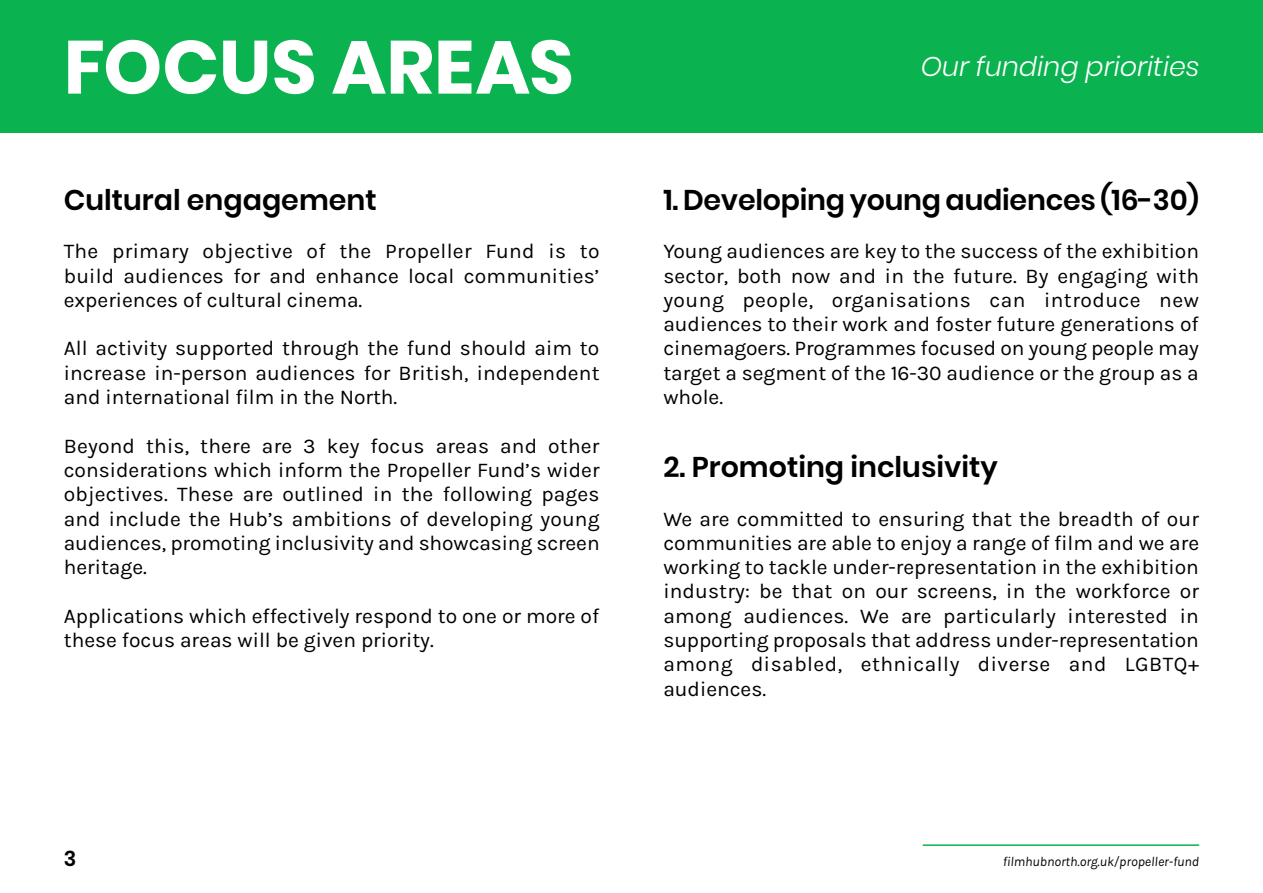
<style>
.page{position:relative;width:1263px;height:893px;background:#fff}
.page>*{position:absolute;margin:0;border:0;box-sizing:border-box;transform-origin:0 0}
.Page_Header{font:700 75px "Poppins";color:#fff}
.Section_Header{font:600 28.5px "Poppins";color:#000}
.Page_Sub-Header{font:italic 300 27px "Poppins";color:#fff}
.Body_Text{font:21px/24.3px "Karla";color:#000;text-align:justify}
.Page_Numbers{font:600 21px "Poppins";color:#000}
.Footer_URL{font:italic 13.5px "Karla";color:#000}
</style>
<div class="page">
<div style="left:0;top:0;width:1263px;height:133px;background:#0ab34f"></div>
<hr style="left:923px;top:844px;width:276px;height:2px;background:#0ab34f">
<p class="Page_Header" style="left:64px;top:24px;width:512px">FOCUS AREAS</p>
<p class="Section_Header" style="left:64px;top:183px;width:314px">Cultural engagement</p>
<p class="Body_Text" style="left:64px;top:238px;width:537px">The primary objective of the Propeller Fund is to build audiences for and enhance local communities’ experiences of cultural cinema.</p>
<p class="Body_Text" style="left:64px;top:336px;width:537px">All activity supported through the fund should aim to increase in-person audiences for British, independent and international film in the North.</p>
<p class="Body_Text" style="left:64px;top:433px;width:537px">Beyond this, there are 3 key focus areas and other considerations which inform the Propeller Fund’s wider objectives. These are outlined in the following pages and include the Hub’s ambitions of developing young audiences, promoting inclusivity and showcasing screen heritage.</p>
<p class="Body_Text" style="left:64px;top:603px;width:537px">Applications which effectively respond to one or more of these focus areas will be given priority.</p>
<p class="Page_Numbers" style="left:64px;top:846px;width:14px">3</p>
<p class="Page_Sub-Header" style="left:921px;top:51px;width:280px">Our funding priorities</p>
<p class="Section_Header" style="left:663px;top:183px;width:537px">1. Developing young audiences (16-30)</p>
<p class="Body_Text" style="left:663px;top:238px;width:537px">Young audiences are key to the success of the exhibition sector, both now and in the future. By engaging with young people, organisations can introduce new audiences to their work and foster future generations of cinemagoers. Programmes focused on young people may target a segment of the 16-30 audience or the group as a whole.</p>
<p class="Section_Header" style="left:663px;top:450px;width:336px">2. Promoting inclusivity</p>
<p class="Body_Text" style="left:663px;top:506px;width:537px">We are committed to ensuring that the breadth of our communities are able to enjoy a range of film and we are working to tackle under-representation in the exhibition industry: be that on our screens, in the workforce or among audiences. We are particularly interested in supporting proposals that address under-representation among disabled, ethnically diverse and LGBTQ+ audiences.</p>
<p class="Footer_URL" style="left:1003px;top:852px;width:198px">filmhubnorth.org.uk/propeller-fund</p>
</div>
